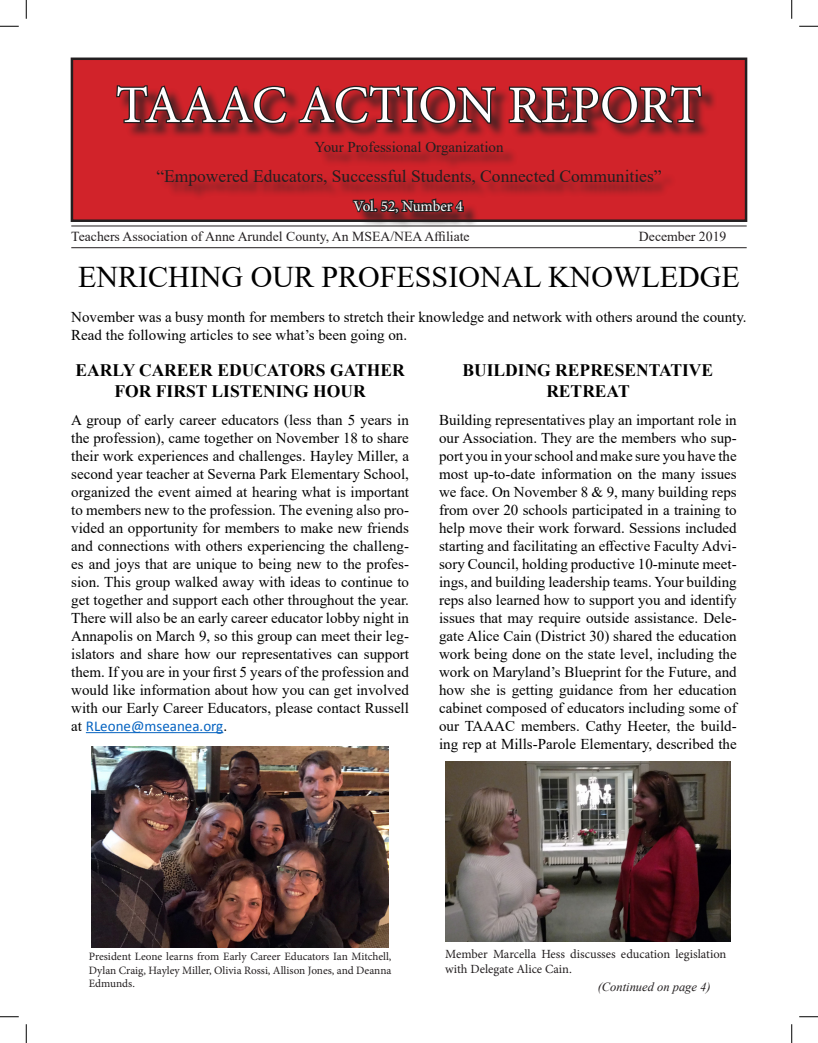
<style>
.page{position:relative;width:818px;height:1043px;background:#fff}
.page>*{position:absolute;margin:0;border:0;box-sizing:border-box;transform-origin:0 0}
.t1{font:52.5px "Minion Pro";letter-spacing:-.005em;color:#fff}
.Normal__Web{font:30px "Times New Roman";color:#000}
.Normal__Web-2{font:700 17.5px/21px "Times New Roman";color:#000;text-align:center}
.t2{font:17.5px "Times New Roman";color:#231f20}
.Normal__Web-3{font:15px/18px "Times New Roman";color:#000;text-align:justify}
.t3{font:15px "Times New Roman";color:#231f20}
.t4{font:15px "Minion Pro";letter-spacing:-.005em;color:#fff}
.t5{font:13.75px "Times New Roman";color:#231f20}
.t6{font:12.5px/15px "Minion Pro";color:#231f20}
.t7{font:italic 12.5px "Times New Roman";color:#231f20}
.t8{font:11.25px/13.5px "Minion Pro";color:#231f20;text-align:justify}
.s1{font-family:"Calibri";color:#0563c1}
</style>
<div class="page">
<div style="left:72px;top:59px;width:674px;height:162px;background:#d1232a"></div>
<div style="left:71px;top:58px;width:676px;height:164px;border:2px solid #231f20"></div>
<div style="left:118px;top:88px;width:599px;height:141px;background:#231f20;opacity:.75"></div>
<svg style="left:116px;top:85px;width:173px;height:40px"></svg>
<svg style="left:297px;top:85px;width:200px;height:40px"></svg>
<svg style="left:507px;top:85px;width:196px;height:40px;background:#732024"></svg>
<svg style="left:351px;top:158px;width:114px;height:64px"></svg>
<hr style="left:71px;top:225px;width:675px;height:1px;background:#231f20">
<hr style="left:71px;top:247px;width:675px;height:1px;background:#231f20">
<img style="left:91px;top:746px;width:298px;height:201px">
<hr style="left:86px;top:732px;width:137px;height:1px;background:#0563c1">
<img style="left:445px;top:761px;width:285px;height:180px">
<svg style="left:0;top:25px;width:19px;height:2px"></svg>
<svg style="left:799px;top:25px;width:19px;height:2px"></svg>
<svg style="left:0;top:1016px;width:19px;height:1px"></svg>
<svg style="left:799px;top:1016px;width:19px;height:1px"></svg>
<svg style="left:25px;top:0;width:2px;height:19px"></svg>
<svg style="left:25px;top:1024px;width:2px;height:18px"></svg>
<svg style="left:791px;top:0;width:1px;height:19px"></svg>
<svg style="left:791px;top:1024px;width:1px;height:18px"></svg>
<p class="t1" style="left:116px;top:70px;width:587px">TAAAC ACTION REPORT</p>
<p class="t3" style="left:314px;top:136px;width:191px">Your Professional Organization</p>
<p class="t2" style="left:156px;top:164px;width:507px">“Empowered Educators, Successful Students, Connected Communities”</p>
<p class="t4" style="left:353px;top:196px;width:111px">Vol. 52, Number 4</p>
<p class="t5" style="left:71px;top:226px;width:400px">Teachers Association of Anne Arundel County, An MSEA/NEA Affiliate</p>
<p class="t5" style="left:639px;top:226px;width:89px">December 2019</p>
<p class="Normal__Web" style="left:78px;top:256px;width:663px">ENRICHING OUR PROFESSIONAL KNOWLEDGE</p>
<p class="Normal__Web-3" style="left:71px;top:307px;width:677px">November was a busy month for members to stretch their knowledge and network with others around the county.<br>Read the following articles to see what’s been going on.</p>
<p class="Normal__Web-2" style="left:76px;top:359px;width:330px">EARLY CAREER EDUCATORS GATHER<br>FOR FIRST LISTENING HOUR</p>
<p class="Normal__Web-3" style="left:71px;top:410px;width:339px">A group of early career educators (less than 5 years in the profession), came together on November 18 to share their work experiences and challenges. Hayley Miller, a second year teacher at Severna Park Elementary School, organized the event aimed at hearing what is important to members new to the profession. The evening also pro&shy;vided an opportunity for members to make new friends and connections with others experiencing the challeng&shy;es and joys that are unique to being new to the profes&shy;sion. This group walked away with ideas to continue to get together and support each other throughout the year.<br>There will also be an early career educator lobby night in Annapolis on March 9, so this group can meet their leg&shy;islators and share how our representatives can support them. If you are in your first 5 years of the profession and would like information about how you can get involved with our Early Career Educators, please contact Russell at <span class="s1">RLeone@mseanea.org</span>.</p>
<p class="Normal__Web-2" style="left:462px;top:359px;width:252px">BUILDING REPRESENTATIVE<br>RETREAT</p>
<p class="Normal__Web-3" style="left:439px;top:410px;width:299px">Building representatives play an important role in our Association. They are the members who sup&shy;port you in your school and make sure you have the most up-to-date information on the many issues we face. On November 8 &amp; 9, many building reps from over 20 schools participated in a training to help move their work forward. Sessions included starting and facilitating an effective Faculty Advi&shy;sory Council, holding productive 10-minute meet&shy;ings, and building leadership teams. Your building reps also learned how to support you and identify issues that may require outside assistance. Dele&shy;gate Alice Cain (District 30) shared the education work being done on the state level, including the work on Maryland’s Blueprint for the Future, and how she is getting guidance from her education cabinet composed of educators including some of our TAAAC members. Cathy Heeter, the build&shy;ing rep at Mills-Parole Elementary, described the</p>
<p class="t8" style="left:89px;top:950px;width:304px">President Leone learns from Early Career Educators Ian Mitchell, Dylan Craig, Hayley Miller, Olivia Rossi, Allison Jones, and Deanna Edmunds.</p>
<p class="t6" style="left:445px;top:946px;width:282px">Member Marcella Hess discusses education legislation with Delegate Alice Cain.</p>
<p class="t7" style="left:597px;top:978px;width:114px">(Continued on page 4)</p>
</div>
